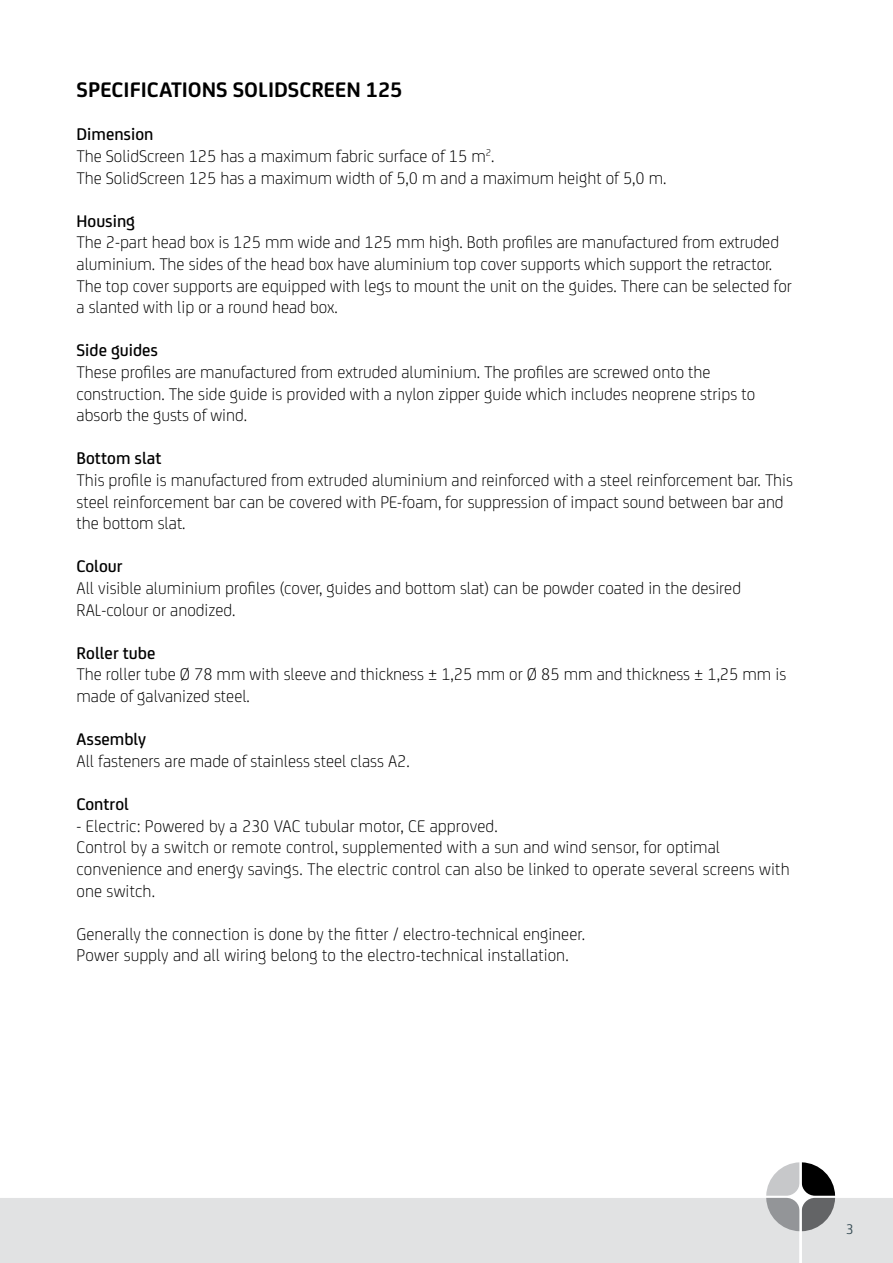
<style>
.page{position:relative;width:893px;height:1263px;background:#fff}
.page>*{position:absolute;margin:0;border:0;box-sizing:border-box;transform-origin:0 0}
.t1{font:700 22.5px "FS Joey";color:#000}
.t2{font:300 18px/21.6px "FS Joey";color:#000}
.t3{font:500 18px "FS Joey";color:#000}
.t4{font:15px "FS Joey";color:#374d55}
.s1{font-weight:500}
</style>
<div class="page">
<div style="left:0;top:1198px;width:766px;height:65px;background:#e1e2e3"></div>
<svg style="left:766px;top:1162px;width:127px;height:101px"></svg>
<hr style="left:800px;top:0;width:2px;height:1263px;background:#fff">
<p class="t1" style="left:77px;top:73px;width:327px">SPECIFICATIONS SOLIDSCREEN 125</p>
<p class="t2" style="left:77px;top:123px;width:592px"><span class="s1">Dimension<br></span>The SolidScreen 125 has a maximum fabric surface of 15 m<sup>2</sup>.<br>The SolidScreen 125 has a maximum width of 5,0 m and a maximum height of 5,0 m.</p>
<p class="t3" style="left:77px;top:208px;width:60px">Housing</p>
<p class="t2" style="left:77px;top:231px;width:717px">The 2-part head box is 125 mm wide and 125 mm high. Both profiles are manufactured from extruded aluminium. The sides of the head box have aluminium top cover supports which support the retractor.<br>The top cover supports are equipped with legs to mount the unit on the guides. There can be selected for a slanted with lip or a round head box.</p>
<p class="t3" style="left:77px;top:337px;width:83px">Side guides</p>
<p class="t2" style="left:77px;top:360px;width:680px">These profiles are manufactured from extruded aluminium. The profiles are screwed onto the construction. The side guide is provided with a nylon zipper guide which includes neoprene strips to absorb the gusts of wind.</p>
<p class="t3" style="left:77px;top:445px;width:87px">Bottom slat</p>
<p class="t2" style="left:77px;top:468px;width:718px">This profile is manufactured from extruded aluminium and reinforced with a steel reinforcement bar. This steel reinforcement bar can be covered with PE-foam, for suppression of impact sound between bar and the bottom slat.</p>
<p class="t3" style="left:77px;top:553px;width:48px">Colour</p>
<p class="t2" style="left:77px;top:576px;width:666px">All visible aluminium profiles (cover, guides and bottom slat) can be powder coated in the desired<br>RAL-colour or anodized.</p>
<p class="t3" style="left:77px;top:640px;width:80px">Roller tube</p>
<p class="t2" style="left:77px;top:663px;width:711px">The roller tube Ø 78 mm with sleeve and thickness ± 1,25 mm or Ø 85 mm and thickness ± 1,25 mm is made of galvanized steel.</p>
<p class="t3" style="left:77px;top:726px;width:71px">Assembly</p>
<p class="t2" style="left:77px;top:749px;width:335px">All fasteners are made of stainless steel class A2.</p>
<p class="t3" style="left:77px;top:791px;width:54px">Control</p>
<p class="t2" style="left:77px;top:814px;width:715px">- Electric: Powered by a 230 VAC tubular motor, CE approved.<br>Control by a switch or remote control, supplemented with a sun and wind sensor, for optimal convenience and energy savings. The electric control can also be linked to operate several screens with one switch.</p>
<p class="t2" style="left:77px;top:922px;width:510px">Generally the connection is done by the fitter / electro-technical engineer.<br>Power supply and all wiring belong to the electro-technical installation.</p>
<p class="t4" style="left:846px;top:1219px;width:9px">3</p>
</div>
